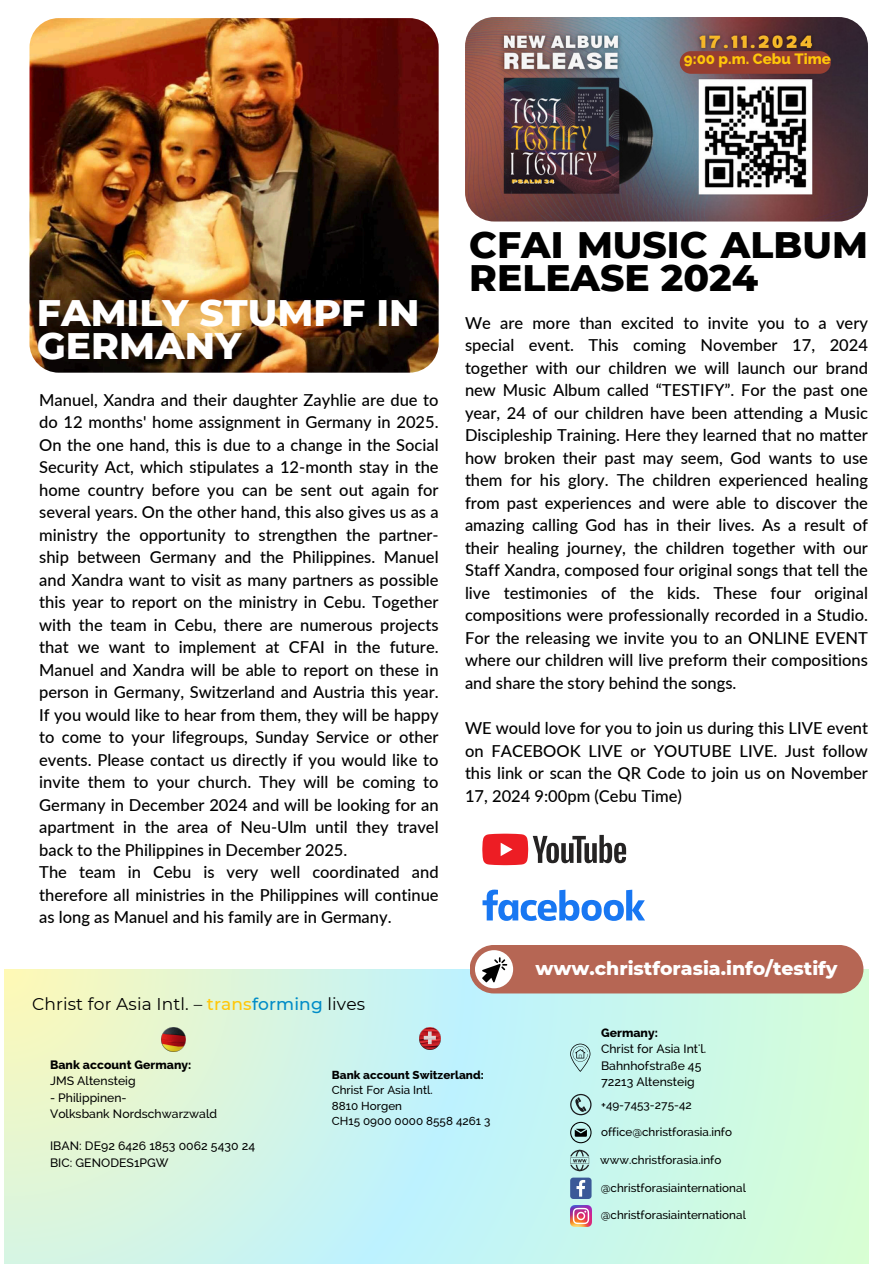
<style>
.page{position:relative;width:894px;height:1264px;background:#fff}
.page>*{position:absolute;margin:0;border:0;box-sizing:border-box;transform-origin:0 0}
.t1{font:800 37.65px/32.7px "Montserrat";color:#000}
.t2{font:800 37.65px/33.2px "Montserrat";color:#fff}
.t3{font:800 18.75px "Montserrat";color:#fff}
.t4{font:17.1px "Montserrat";letter-spacing:.01em;color:#000}
.t5{font:500 16.5px/22.5px "Lato";color:#000;text-align:justify}
.t6{font:800 15px "Raleway";color:#ffc709}
.t7{font:500 12.15px/16.2px "Raleway";letter-spacing:.005em;color:#000}
.t8{font:800 12.15px "Raleway";letter-spacing:.005em;color:#000}
.t9{font:500 11.55px "Raleway";letter-spacing:.005em;color:#000}
.t10{font:800 11.55px "Raleway";letter-spacing:.005em;color:#000}
.s1{font-weight:500;color:#ffc709}
.s2{font-weight:500;color:#008cc7}
</style>
<div class="page">
<svg style="left:4px;top:969px;width:863px;height:294px"></svg>
<img style="left:161px;top:1027px;width:24px;height:24px">
<svg style="left:570px;top:1043px;width:20px;height:28px"></svg>
<svg style="left:570px;top:1093px;width:21px;height:22px"></svg>
<svg style="left:570px;top:1121px;width:21px;height:22px"></svg>
<svg style="left:570px;top:1149px;width:19px;height:22px"></svg>
<svg style="left:570px;top:1177px;width:21px;height:21px"></svg>
<img style="left:570px;top:1205px;width:21px;height:21px">
<img style="left:419px;top:1027px;width:22px;height:22px">
<div style="left:469px;top:945px;width:394px;height:48px;background:#b66654;border-radius:24px"></div>
<div style="left:475px;top:950px;width:38px;height:38px;background:#fff;border-radius:50%"></div>
<svg style="left:482px;top:957px;width:25px;height:25px"></svg>
<img style="left:465px;top:17px;width:402px;height:204px;border-radius:29px">
<img style="left:29px;top:18px;width:409px;height:354px;border-radius:29px">
<svg style="left:482px;top:833px;width:144px;height:32px"></svg>
<svg style="left:482px;top:889px;width:163px;height:32px"></svg>
<svg style="left:679px;top:51px;width:151px;height:23px"></svg>
<p class="t6" style="left:683px;top:50px;width:148px">9:00 p.m. Cebu Time</p>
<p class="t2" style="left:37px;top:296px;width:384px">FAMILY STUMPF IN<br>GERMANY</p>
<h5 class="t5" style="left:39px;top:388px;width:401px;text-align:left">Manuel, Xandra and their daughter Zayhlie are due to do 12 months' home assignment in Germany in 2025.<br>On the one hand, this is due to a change in the Social Security Act, which stipulates a 12-month stay in the home country before you can be sent out again for several years. On the other hand, this also gives us as a ministry the opportunity to strengthen the partner&shy;ship between Germany and the Philippines. Manuel and Xandra want to visit as many partners as possible this year to report on the ministry in Cebu. Together with the team in Cebu, there are numerous projects that we want to implement at CFAI in the future.<br>Manuel and Xandra will be able to report on these in person in Germany, Switzerland and Austria this year.<br>If you would like to hear from them, they will be happy to come to your lifegroups, Sunday Service or other events. Please contact us directly if you would like to invite them to your church. They will be coming to Germany in December 2024 and will be looking for an apartment in the area of Neu-Ulm until they travel back to the Philippines in December 2025.<br>The team in Cebu is very well coordinated and therefore all ministries in the Philippines will continue as long as Manuel and his family are in Germany.</h5>
<p class="t4" style="left:32px;top:993px;width:334px">Christ for Asia Intl. – <span class="s1">trans</span><span class="s2">forming</span> lives</p>
<p class="t1" style="left:469px;top:228px;width:400px">CFAI MUSIC ALBUM<br>RELEASE 2024</p>
<h4 class="t5" style="left:465px;top:311px;width:404px">We are more than excited to invite you to a very special event. This coming November 17, 2024 together with our children we will launch our brand new Music Album called “TESTIFY”. For the past one year, 24 of our children have been attending a Music Discipleship Training. Here they learned that no matter how broken their past may seem, God wants to use them for his glory. The children experienced healing from past experiences and were able to discover the amazing calling God has in their lives. As a result of their healing journey, the children together with our Staff Xandra, composed four original songs that tell the live testimonies of the kids. These four original compositions were professionally recorded in a Studio.<br>For the releasing we invite you to an ONLINE EVENT where our children will live preform their compositions and share the story behind the songs.</h4>
<h4 class="t5" style="left:465px;top:716px;width:404px">WE would love for you to join us during this LIVE event on FACEBOOK LIVE or YOUTUBE LIVE. Just follow this link or scan the QR Code to join us on November 17, 2024 9:00pm (Cebu Time)</h4>
<p class="t3" style="left:535px;top:957px;width:303px">www.christforasia.info/testify</p>
<p class="t8" style="left:50px;top:1057px;width:143px">Bank account Germany:</p>
<p class="t7" style="left:50px;top:1072px;width:87px">JMS Altensteig</p>
<p class="t7" style="left:50px;top:1089px;width:78px">- Philippinen-</p>
<p class="t7" style="left:50px;top:1105px;width:168px">Volksbank Nordschwarzwald</p>
<p class="t7" style="left:50px;top:1137px;width:206px">IBAN: DE92 6426 1853 0062 5430 24<br>BIC: GENODES1PGW</p>
<p class="t10" style="left:332px;top:1067px;width:153px">Bank account Switzerland:</p>
<p class="t9" style="left:332px;top:1083px;width:102px">Christ For Asia Intl.</p>
<p class="t9" style="left:332px;top:1098px;width:72px">8810 Horgen</p>
<p class="t9" style="left:332px;top:1114px;width:160px">CH15 0900 0000 8558 4261 3</p>
<p class="t8" style="left:601px;top:1025px;width:58px">Germany:</p>
<p class="t7" style="left:601px;top:1041px;width:107px">Christ for Asia Int'l.</p>
<p class="t7" style="left:601px;top:1057px;width:102px">Bahnhofstraße 45</p>
<p class="t7" style="left:601px;top:1073px;width:95px">72213 Altensteig</p>
<p class="t9" style="left:601px;top:1097px;width:92px">+49-7453-275-42</p>
<p class="t9" style="left:601px;top:1125px;width:132px">office@christforasia.info</p>
<p class="t9" style="left:600px;top:1153px;width:123px">www.christforasia.info</p>
<h2 class="t9" style="left:600px;top:1181px;width:146px">@christforasiainternational</h2>
<h3 class="t9" style="left:600px;top:1208px;width:146px">@christforasiainternational</h3>
</div>
